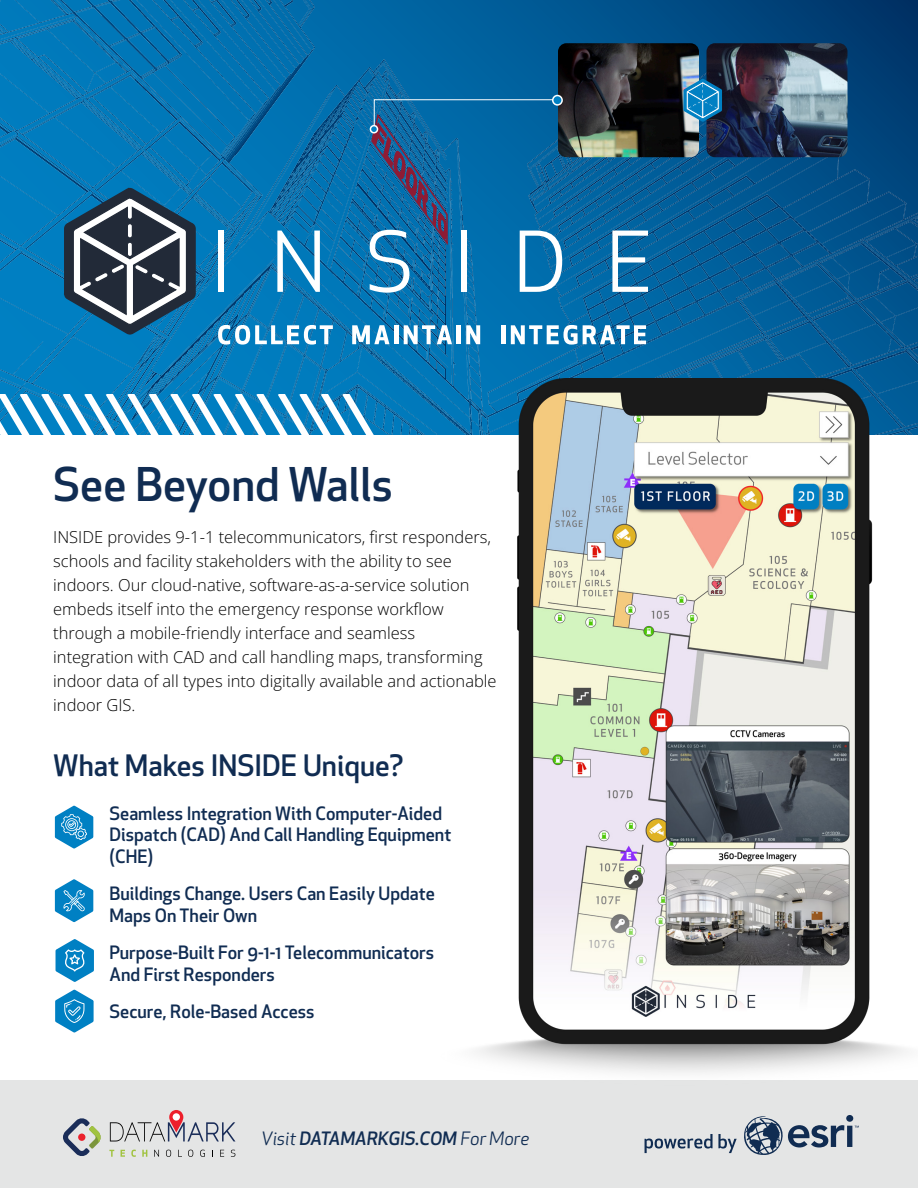
<style>
.page{position:relative;width:918px;height:1188px;background:#fff}
.page>*{position:absolute;margin:0;border:0;box-sizing:border-box;transform-origin:0 0}
.t1{font:500 45.3px "Apex New";color:#102c52}
.t2{font:500 28.8px "Apex New";color:#102c52}
.t3{font:500 18px/21.6px "Apex New";color:#102c52}
.t4{font:italic 500 18px "Apex New";color:#102c52}
.t5{font:16.5px/24px "Open Sans";color:#000}
.s1{font-weight:400}
</style>
<div class="page">
<svg style="left:55px;top:806px;width:38px;height:43px"></svg>
<svg style="left:55px;top:879px;width:38px;height:43px"></svg>
<svg style="left:55px;top:990px;width:39px;height:43px"></svg>
<svg style="left:55px;top:939px;width:39px;height:43px"></svg>
<div style="left:0;top:1080px;width:918px;height:108px;background:#e4e5e5"></div>
<svg style="left:645px;top:1115px;width:214px;height:40px"></svg>
<img style="left:0;top:0;width:918px;height:434px">
<svg style="left:0;top:394px;width:388px;height:41px"></svg>
<svg style="left:218px;top:325px;width:115px;height:20px"></svg>
<svg style="left:352px;top:325px;width:37px;height:19px"></svg>
<hr style="left:394px;top:325px;width:4px;height:19px;background:#fff">
<svg style="left:404px;top:325px;width:48px;height:19px"></svg>
<hr style="left:457px;top:325px;width:4px;height:19px;background:#fff">
<svg style="left:466px;top:325px;width:14px;height:19px"></svg>
<hr style="left:501px;top:325px;width:4px;height:19px;background:#fff">
<svg style="left:511px;top:325px;width:135px;height:20px"></svg>
<div style="left:219px;top:231px;width:5px;height:61px;background:#fff"></div>
<svg style="left:277px;top:231px;width:43px;height:61px"></svg>
<svg style="left:612px;top:231px;width:36px;height:61px"></svg>
<svg style="left:64px;top:188px;width:132px;height:147px"></svg>
<div style="left:127px;top:224px;width:5px;height:14px;background:#fff;border-radius:3px"></div>
<div style="left:127px;top:223px;width:6px;height:16px;border:1px solid #222a38;border-radius:3px"></div>
<div style="left:127px;top:242px;width:5px;height:15px;background:#fff;border-radius:3px"></div>
<div style="left:127px;top:242px;width:6px;height:15px;border:1px solid #222a38;border-radius:3px"></div>
<img style="left:440px;top:378px;width:478px;height:695px">
<img style="left:706px;top:43px;width:142px;height:114px">
<img style="left:558px;top:43px;width:141px;height:114px">
<svg style="left:683px;top:79px;width:39px;height:43px"></svg>
<svg style="left:370px;top:99px;width:192px;height:194px"></svg>
<div style="left:553px;top:96px;width:9px;height:9px;background:#0080c3;border-radius:50%"></div>
<div style="left:552px;top:95px;width:11px;height:11px;border:2px solid #fff;border-radius:50%"></div>
<div style="left:370px;top:126px;width:8px;height:7px;background:#0080c3;border-radius:50%"></div>
<div style="left:370px;top:125px;width:8px;height:9px;border:2px solid #fff;border-radius:50%"></div>
<svg style="left:109px;top:1150px;width:5px;height:7px"></svg>
<svg style="left:121px;top:1150px;width:4px;height:7px"></svg>
<svg style="left:131px;top:1150px;width:5px;height:7px"></svg>
<svg style="left:142px;top:1150px;width:5px;height:7px"></svg>
<svg style="left:154px;top:1150px;width:5px;height:7px"></svg>
<svg style="left:166px;top:1150px;width:5px;height:7px"></svg>
<svg style="left:188px;top:1150px;width:5px;height:7px"></svg>
<svg style="left:200px;top:1150px;width:5px;height:7px"></svg>
<svg style="left:220px;top:1150px;width:4px;height:7px"></svg>
<svg style="left:231px;top:1150px;width:4px;height:7px"></svg>
<svg style="left:110px;top:1110px;width:125px;height:31px"></svg>
<svg style="left:63px;top:1118px;width:38px;height:38px"></svg>
<div style="left:78px;top:1134px;width:7px;height:7px;background:#eb222d;border-radius:50%"></div>
<h1 class="t1" style="left:53px;top:454px;width:341px">See Beyond Walls</h1>
<p class="t5" style="left:53px;top:525px;width:445px">INSIDE provides 9-1-1 telecommunicators, first responders, schools and facility stakeholders with the ability to see indoors. Our cloud-native, software-as-a-service solution embeds itself into the emergency response workflow through a mobile-friendly interface and seamless integration with CAD and call handling maps, transforming indoor data of all types into digitally available and actionable indoor GIS.</p>
<h2 class="t2" style="left:53px;top:746px;width:352px">What Makes INSIDE Unique?</h2>
<p class="t3" style="left:110px;top:802px;width:343px">Seamless Integration With Computer-Aided<br>Dispatch (CAD) And Call Handling Equipment (CHE)</p>
<p class="t3" style="left:110px;top:883px;width:327px">Buildings Change. Users Can Easily Update<br>Maps On Their Own</p>
<p class="t3" style="left:110px;top:942px;width:326px">Purpose-Built For 9-1-1 Telecommunicators<br>And First Responders</p>
<p class="t3" style="left:110px;top:1001px;width:207px">Secure, Role-Based Access</p>
<p class="t4" style="left:261px;top:1127px;width:270px"><span class="s1">Visit</span> DATAMARKGIS.COM <span class="s1">For More</span></p>
</div>
